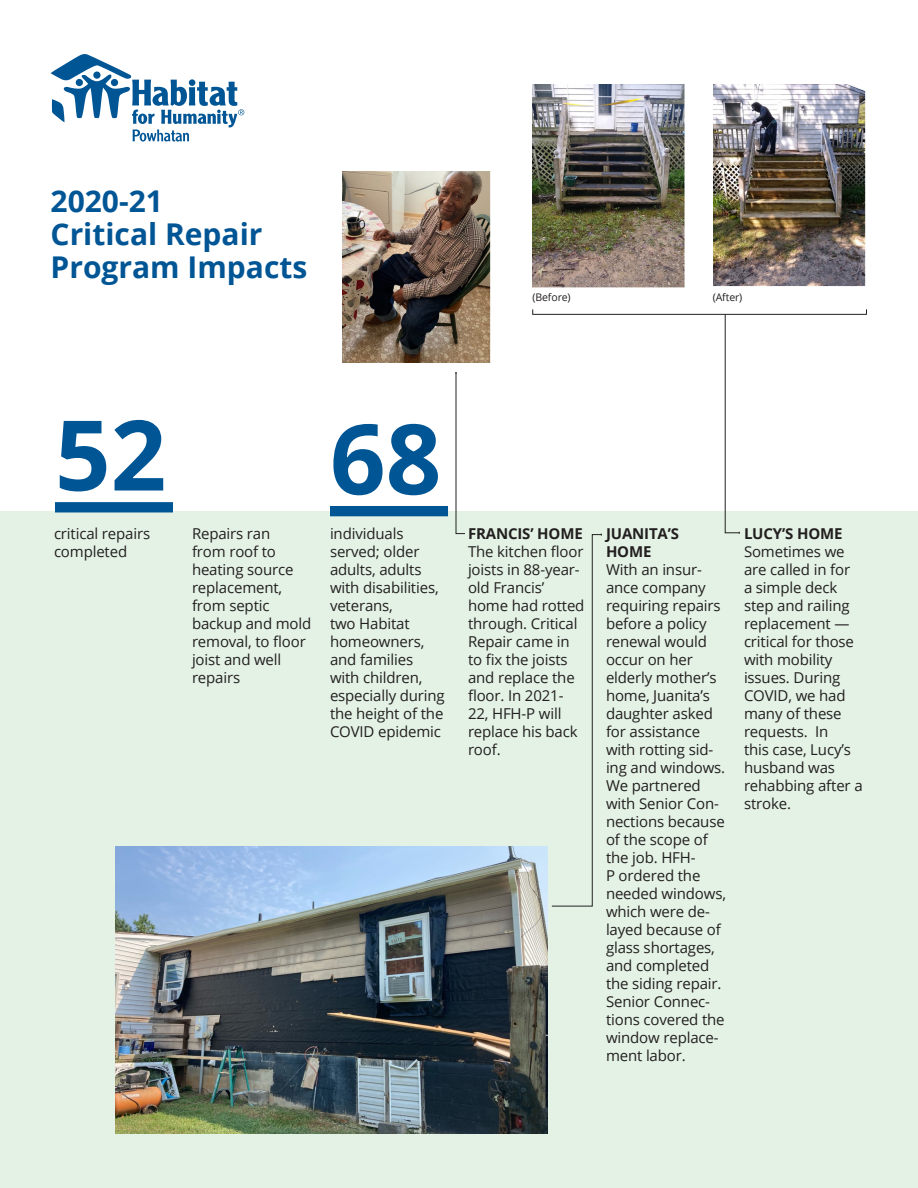
<style>
.page{position:relative;width:918px;height:1188px;background:#fff}
.page>*{position:absolute;margin:0;border:0;box-sizing:border-box;transform-origin:0 0}
.Hed1{font:700 97.5px "Open Sans";color:#005595}
.Hed1-2{font:700 30px/33px "Open Sans";color:#005595}
.page_2_body{font:15px/18px "Open Sans";letter-spacing:-.01em;color:#231f20}
.page_2_body-2{font:700 15px/18px "Open Sans";letter-spacing:-.01em;color:#231f20}
.page_2_body-3{font:10.5px "Open Sans";letter-spacing:-.01em;color:#231f20}
.s1{font-weight:700}
</style>
<div class="page">
<div style="left:0;top:511px;width:918px;height:677px;background:#e3f2e5"></div>
<div style="left:55px;top:502px;width:118px;height:10px;background:#005595"></div>
<div style="left:330px;top:506px;width:118px;height:10px;background:#005595"></div>
<img style="left:342px;top:172px;width:148px;height:191px">
<img style="left:116px;top:847px;width:431px;height:287px">
<img style="left:533px;top:84px;width:152px;height:203px">
<img style="left:713px;top:84px;width:152px;height:203px">
<hr style="left:532px;top:314px;width:335px;height:1px;background:#231f20">
<svg style="left:725px;top:314px;width:15px;height:220px"></svg>
<svg style="left:51px;top:54px;width:193px;height:88px"></svg>
<svg style="left:551px;top:534px;width:51px;height:373px"></svg>
<svg style="left:455px;top:372px;width:10px;height:162px"></svg>
<p class="Hed1-2" style="left:51px;top:184px;width:258px">2020-21<br>Critical Repair<br>Program Impacts</p>
<p class="page_2_body-3" style="left:532px;top:290px;width:40px">(Before)</p>
<p class="page_2_body-3" style="left:713px;top:290px;width:31px">(After)</p>
<p class="Hed1" style="left:55px;top:386px;width:113px">52</p>
<p class="Hed1" style="left:330px;top:390px;width:113px">68</p>
<p class="page_2_body" style="left:54px;top:524px;width:98px">critical repairs completed</p>
<p class="page_2_body" style="left:192px;top:524px;width:121px">Repairs ran<br>from roof to heating source replacement, from septic backup and mold removal, to floor joist and well repairs</p>
<p class="page_2_body" style="left:330px;top:524px;width:116px">individuals served; older adults, adults with disabilities, veterans,<br>two Habitat homeowners, and families with children, especially during the height of the<br>COVID epidemic</p>
<p class="page_2_body" style="left:468px;top:524px;width:118px"><span class="s1">FRANCIS’ HOME<br></span>The kitchen floor joists in 88-year&shy;old Francis’ home had rotted through. Critical<br>Repair came in to fix the joists and replace the floor. In 2021-<br>22, HFH-P will replace his back roof.</p>
<p class="page_2_body-2" style="left:606px;top:524px;width:75px">JUANITA’S<br>HOME</p>
<p class="page_2_body" style="left:606px;top:560px;width:122px">With an insur&shy;ance company requiring repairs before a policy renewal would occur on her elderly mother’s home, Juanita’s daughter asked for assistance with rotting sid&shy;ing and windows.<br>We partnered with Senior Con&shy;nections because of the scope of the job. HFH-<br>P ordered the needed windows, which were de&shy;layed because of glass shortages, and completed the siding repair.<br>Senior Connec&shy;tions covered the window replace&shy;ment labor.</p>
<p class="page_2_body-2" style="left:744px;top:524px;width:100px">LUCY’S HOME</p>
<p class="page_2_body" style="left:744px;top:542px;width:120px">Sometimes we are called in for<br>a simple deck step and railing replacement — critical for those with mobility issues. During<br>COVID, we had many of these requests. In<br>this case, Lucy’s husband was rehabbing after a stroke.</p>
</div>
